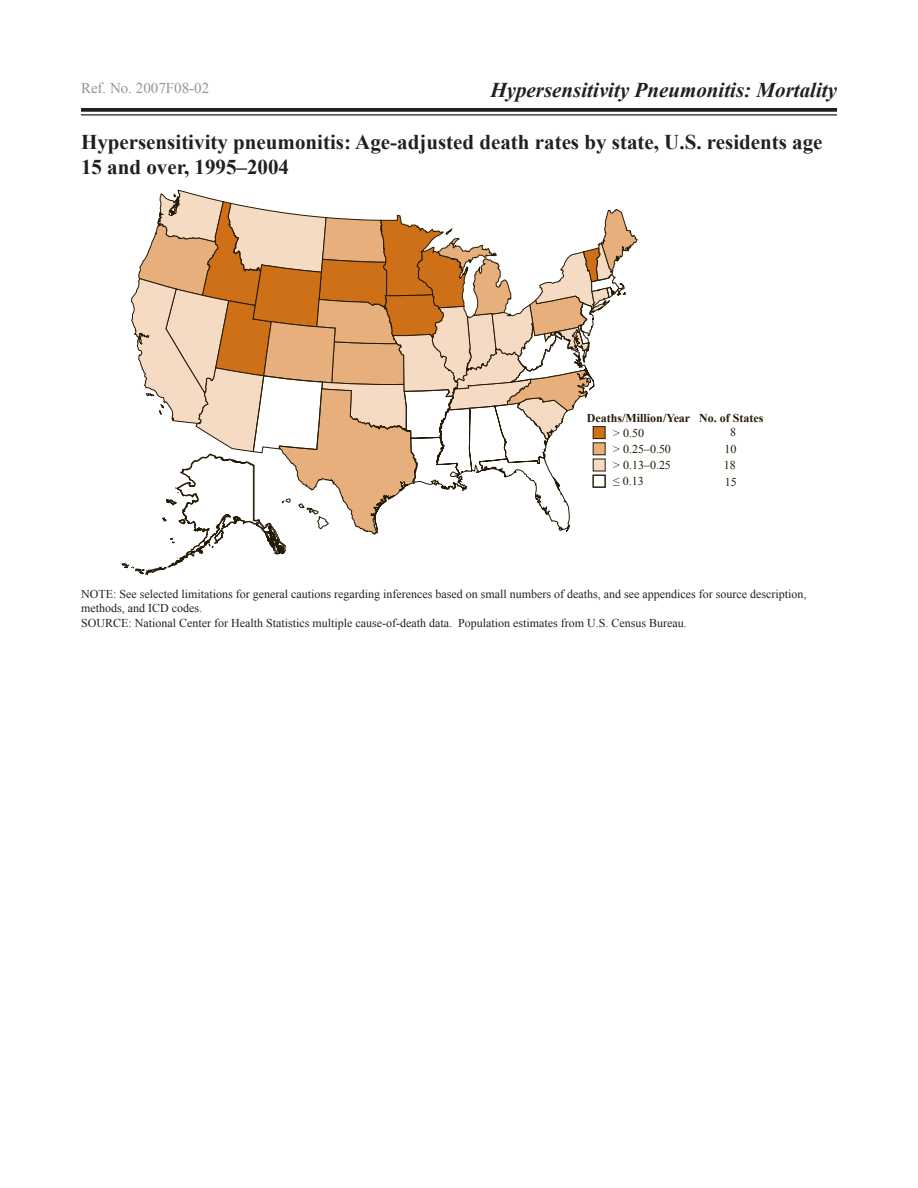
<style>
.page{position:relative;width:918px;height:1188px;background:#fff}
.page>*{position:absolute;margin:0;border:0;box-sizing:border-box;transform-origin:0 0}
.t1{font:700 21px/25.2px "Times New Roman";color:#231f20}
.t2{font:italic 700 21px "Times New Roman";color:#231f20}
.t3{font:15px "Times New Roman";color:#939598}
.t4{font:12px/14.4px "Times New Roman";color:#231f20}
.t5{font:12px/16.2px "Times New Roman";color:#251a05;text-align:justify}
.t6{font:700 12px "Times New Roman";color:#251a05}
</style>
<div class="page">
<svg style="left:81px;top:108px;width:756px;height:4px;background:#302d2d"></svg>
<hr style="left:81px;top:114px;width:756px;height:2px;background:#231f20">
<svg style="left:121px;top:189px;width:517px;height:387px"></svg>
<p class="t2" style="left:490px;top:75px;width:348px">Hypersensitivity Pneumonitis: Mortality</p>
<p class="t1" style="left:81px;top:129px;width:743px">Hypersensitivity pneumonitis: Age-adjusted death rates by state, U.S. residents age<br>15 and over, 1995–2004</p>
<p class="t3" style="left:81px;top:78px;width:130px">Ref. No. 2007F08-02</p>
<p class="t6" style="left:587px;top:410px;width:178px">Deaths/Million/Year No. of States</p>
<p class="t5" style="left:724px;top:440px;width:15px">10<br>18<br>15</p>
<p class="t5" style="left:613px;top:424px;width:32px">&gt; 0.50</p>
<p class="t5" style="left:730px;top:424px;width:7px">8</p>
<p class="t5" style="left:613px;top:441px;width:59px">&gt; 0.25–0.50 &gt; 0.13–0.25 ≤ 0.13</p>
<p class="t4" style="left:81px;top:586px;width:727px">NOTE: See selected limitations for general cautions regarding inferences based on small numbers of deaths, and see appendices for source description, methods, and ICD codes.</p>
<p class="t4" style="left:81px;top:615px;width:607px">SOURCE: National Center for Health Statistics multiple cause-of-death data. Population estimates from U.S. Census Bureau.</p>
</div>
